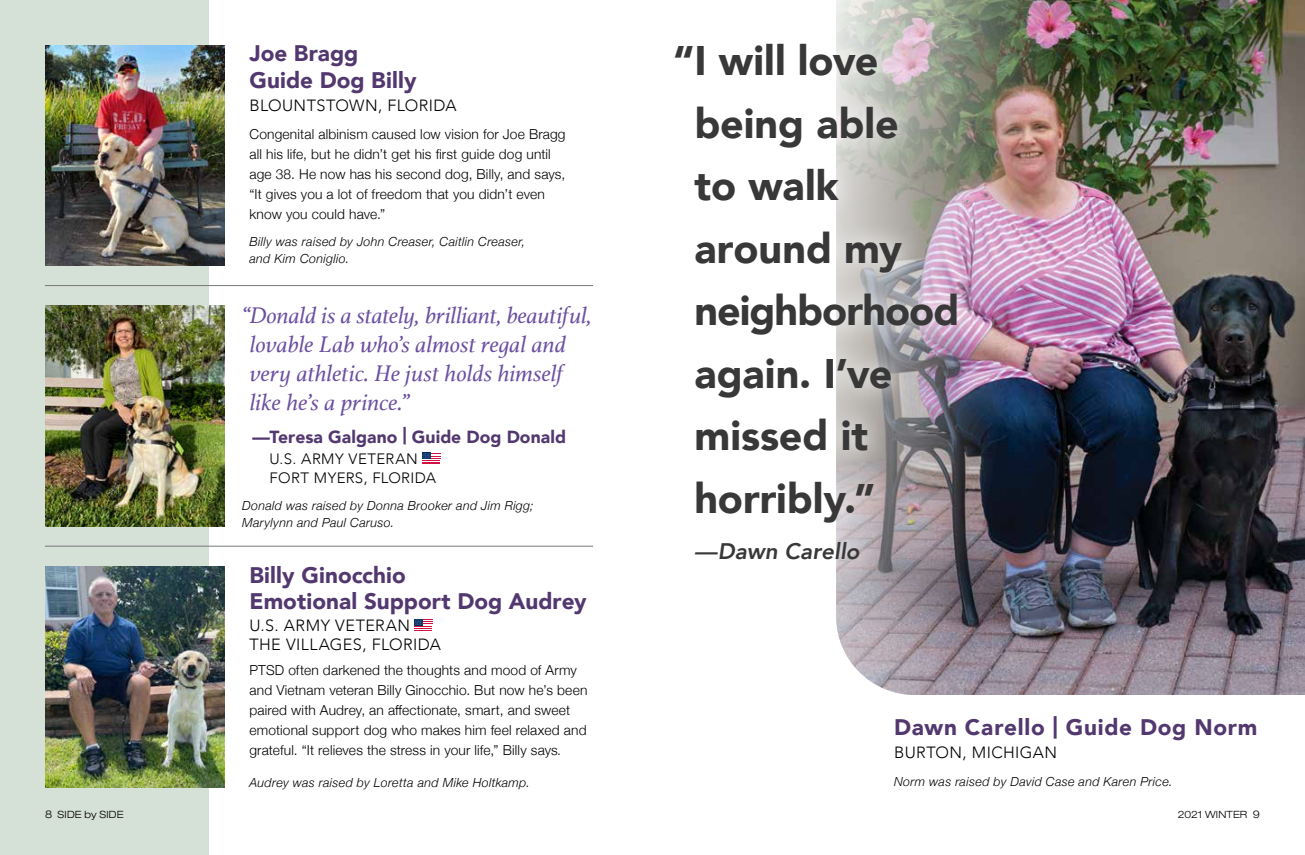
<style>
.page{position:relative;width:1305px;height:855px;background:#fff}
.page>*{position:absolute;margin:0;border:0;box-sizing:border-box;transform-origin:0 0}
.t1{font:900 41.25px/62.5px "Avenir";letter-spacing:-.005em;color:#383839}
.t2{font:italic 23.75px/28.8px "Athelas";letter-spacing:-.005em;color:#6b4fa0}
.t3{font:900 22.5px/26.2px "Avenir";letter-spacing:.005em;color:#52386f}
.t4{font:900 22.5px "Avenir";letter-spacing:.035em;color:#52386f}
.t5{font:italic 800 22.5px "Avenir";color:#383839}
.t6{font:900 17.5px "Avenir";letter-spacing:.005em;color:#52386f}
.t7{font:300 16.25px/18.8px "Avenir";letter-spacing:.025em;color:#000}
.t8{font:300 15px/18.8px "Avenir";letter-spacing:.025em;color:#000}
.t9{font:300 13.75px/20px "Helvetica Neue";letter-spacing:.015em;color:#000}
.t10{font:italic 300 12.5px/17.5px "Helvetica Neue";letter-spacing:.025em;color:#000}
.t11{font:300 expanded 10px "Helvetica Neue";letter-spacing:.02em;color:#000}
.s1{font-size:10.62px}
.s2{font-style:italic;font-size:12.5px}
.s3{font-size:10.12px}
</style>
<div class="page">
<img style="left:1174px;top:0;width:131px;height:695px">
<div style="left:0;top:0;width:208px;height:855px;background:#d5e0d6"></div>
<img style="left:836px;top:0;width:338px;height:695px">
<hr style="left:45px;top:285px;width:548px;height:1px;background:#77787b">
<hr style="left:45px;top:546px;width:548px;height:1px;background:#77787b">
<img style="left:45px;top:45px;width:180px;height:220px">
<img style="left:45px;top:306px;width:180px;height:220px">
<svg style="left:422px;top:453px;width:18px;height:11px"></svg>
<img style="left:45px;top:566px;width:180px;height:221px">
<svg style="left:414px;top:619px;width:18px;height:12px"></svg>
<img style="left:836px;top:24px;width:142px;height:556px">
<p class="t11" style="left:45px;top:808px;width:80px"><span class="s1">8</span> SIDE by SIDE</p>
<p class="t3" style="left:249px;top:40px;width:169px">Joe Bragg<br>Guide Dog Billy</p>
<p class="t7" style="left:249px;top:96px;width:209px">BLOUNTSTOWN, FLORIDA</p>
<p class="t9" style="left:249px;top:123px;width:318px">Congenital albinism caused low vision for Joe Bragg all his life, but he didn’t get his first guide dog until age 38. He now has his second dog, Billy, and says, “It gives you a lot of freedom that you didn’t even know you could have.”</p>
<p class="t10" style="left:249px;top:232px;width:277px">Billy was raised by John Creaser, Caitlin Creaser, and Kim Coniglio.</p>
<p class="t2" style="left:250px;top:301px;width:344px;text-indent:-8px">“Donald is a stately, brilliant, beautiful, lovable Lab who’s almost regal and very athletic. He just holds himself like he’s a prince.”</p>
<p class="t6" style="left:252px;top:422px;width:315px">—Teresa Galgano | Guide Dog Donald</p>
<p class="t8" style="left:269px;top:450px;width:168px">U.S. ARMY VETERAN<br>FORT MYERS, FLORIDA</p>
<p class="t10" style="left:242px;top:497px;width:293px;line-height:16.2px">Donald was raised by Donna Brooker and Jim Rigg;<br>Marylynn and Paul Caruso.</p>
<p class="t3" style="left:249px;top:561px;width:339px">Billy Ginocchio<br>Emotional Support Dog Audrey</p>
<p class="t7" style="left:249px;top:616px;width:193px">U.S. ARMY VETERAN<br>THE VILLAGES, FLORIDA</p>
<p class="t9" style="left:249px;top:659px;width:340px">PTSD often darkened the thoughts and mood of Army and Vietnam veteran Billy Ginocchio. But now he’s been paired with Audrey, an affectionate, smart, and sweet emotional support dog who makes him feel relaxed and grateful. “It relieves the stress in your life,” Billy says<span class="s2">.</span></p>
<p class="t10" style="left:249px;top:773px;width:282px">Audrey was raised by Loretta and Mike Holtkamp.</p>
<p class="t1" style="left:694px;top:29px;width:266px;text-indent:-21px">“I will love being able<br>to walk around my neighborhood again. I’ve missed it horribly.”</p>
<p class="t5" style="left:694px;top:538px;width:167px">—Dawn Carello</p>
<p class="t4" style="left:894px;top:708px;width:365px">Dawn Carello | Guide Dog Norm</p>
<p class="t7" style="left:894px;top:743px;width:165px">BURTON, MICHIGAN</p>
<p class="t10" style="left:894px;top:772px;width:280px">Norm was raised by David Case and Karen Price.</p>
<p class="t11" style="left:1178px;top:808px;width:84px"><span class="s3">2021</span> WINTER <span class="s1">9</span></p>
</div>
